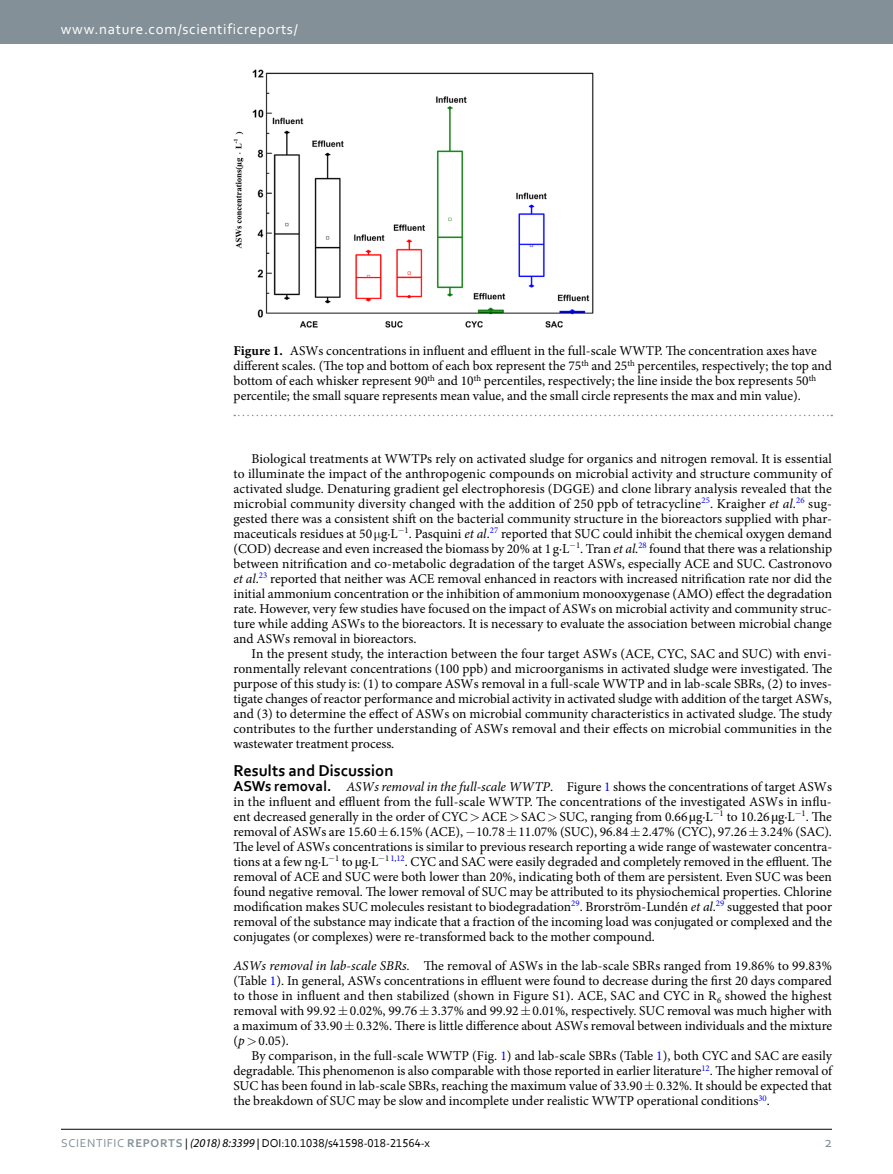
<style>
.page{position:relative;width:893px;height:1174px;background:#fff}
.page>*{position:absolute;margin:0;border:0;box-sizing:border-box;transform-origin:0 0}
.t1{font:700 16.5px "Corbel";color:#000}
.t2{font:15px "Corbel 2";letter-spacing:.045em;color:#fff}
.t3{font:15px "Corbel 2";color:#839097}
.t4{font:13.5px/15px "Minion Pro";color:#000;text-align:justify}
.t5{font:12px "Corbel";color:#000}
.s1{font-weight:700}
.s2{font-style:italic}
.s3{font-family:"Corbel";font-weight:700;font-size:15px}
.s4{color:#00f}
.s5{font-family:"STIX General"}
.s6{font-family:"Corbel 2";color:#839097}
.s7{font-family:"Corbel Bold 2";color:#839097}
.s8{font-family:"Corbel 2"}
.s9{font-family:"Myriad Pro";font-style:italic}
</style>
<div class="page">
<div style="left:0;top:0;width:893px;height:43px;background:#839097"></div>
<hr style="left:61px;top:1129px;width:771px;height:1px;background:#000">
<img style="left:233px;top:70px;width:360px;height:258px">
<svg style="left:234px;top:415px;width:598px;height:1px"></svg>
<p class="t2" style="left:61px;top:19px;width:238px">www.nature.com/scientificreports/</p>
<p class="t4" style="left:233px;top:344px;width:600px;text-align:left"><span class="s1">Figure 1.</span> ASWs concentrations in influent and effluent in the full-scale WWTP. The concentration axes have different scales. (The top and bottom of each box represent the 75<sup>th</sup> and 25<sup>th</sup> percentiles, respectively; the top and bottom of each whisker represent 90<sup>th</sup> and 10<sup>th</sup> percentiles, respectively; the line inside the box represents 50<sup>th </sup>percentile; the small square represents mean value, and the small circle represents the max and min value).</p>
<p class="t4" style="left:233px;top:451px;width:600px;text-indent:18px">Biological treatments at WWTPs rely on activated sludge for organics and nitrogen removal. It is essential to illuminate the impact of the anthropogenic compounds on microbial activity and structure community of activated sludge. Denaturing gradient gel electrophoresis (DGGE) and clone library analysis revealed that the microbial community diversity changed with the addition of 250 ppb of tetracycline<sup>25</sup>. Kraigher <span class="s2">et al</span>.<sup>26</sup> sug&shy;gested there was a consistent shift on the bacterial community structure in the bioreactors supplied with phar&shy;maceuticals residues at 50 g·L−<sup>1</sup>. Pasquini <span class="s2">et al</span>.<sup>27</sup> reported that SUC could inhibit the chemical oxygen demand (COD) decrease and even increased the biomass by 20% at 1g·L−<sup>1</sup>. Tran <span class="s2">et al</span>.<sup>28</sup> found that there was a relationship between nitrification and co-metabolic degradation of the target ASWs, especially ACE and SUC. Castronovo <span class="s2">et al</span>.<sup>23</sup> reported that neither was ACE removal enhanced in reactors with increased nitrification rate nor did the initial ammonium concentration or the inhibition of ammonium monooxygenase (AMO) effect the degradation rate. However, very few studies have focused on the impact of ASWs on microbial activity and community struc&shy;ture while adding ASWs to the bioreactors. It is necessary to evaluate the association between microbial change and ASWs removal in bioreactors.</p>
<p class="t4" style="left:233px;top:646px;width:600px;text-indent:18px">In the present study, the interaction between the four target ASWs (ACE, CYC, SAC and SUC) with envi&shy;ronmentally relevant concentrations (100 ppb) and microorganisms in activated sludge were investigated. The purpose of this study is: (1) to compare ASWs removal in a full-scale WWTP and in lab-scale SBRs, (2) to inves&shy;tigate changes of reactor performance and microbial activity in activated sludge with addition of the target ASWs, and (3) to determine the effect of ASWs on microbial community characteristics in activated sludge. The study contributes to the further understanding of ASWs removal and their effects on microbial communities in the wastewater treatment process.</p>
<p class="t1" style="left:233px;top:759px;width:162px">Results and Discussion</p>
<p class="t4" style="left:233px;top:778px;width:600px"><span class="s3">ASWs removal.</span> <span class="s2">ASWs removal in the full-scale WWTP</span>. Figure <span class="s4">1</span> shows the concentrations of target ASWs in the influent and effluent from the full-scale WWTP. The concentrations of the investigated ASWs in influ&shy;ent decreased generally in the order of CYC ACE SAC SUC, ranging from 0.66 <span class="s5">µ</span>g·L−<sup>1</sup> to 10.26 <span class="s5">µ</span>g·L−<sup>1</sup>. The removal of ASWs are 15.60 6.15% (ACE), −10.78 11.07% (SUC), 96.84 2.47% (CYC), 97.26 3.24% (SAC).<br>The level of ASWs concentrations is similar to previous research reporting a wide range of wastewater concentra&shy;tions at a few ng·L−<sup>1</sup> to <span class="s5">µ</span>g·L−<sup>1</sup><sup>1</sup><sup>,</sup><sup>12</sup>. CYC and SAC were easily degraded and completely removed in the effluent. The removal of ACE and SUC were both lower than 20%, indicating both of them are persistent. Even SUC was been found negative removal. The lower removal of SUC may be attributed to its physiochemical properties. Chlorine modification makes SUC molecules resistant to biodegradation<sup>29</sup>. Brorström-Lundén <span class="s2">et al</span>.<sup>29</sup> suggested that poor removal of the substance may indicate that a fraction of the incoming load was conjugated or complexed and the conjugates (or complexes) were re-transformed back to the mother compound.</p>
<p class="t4" style="left:233px;top:958px;width:600px"><span class="s2">ASWs removal in lab-scale SBRs.</span> The removal of ASWs in the lab-scale SBRs ranged from 19.86% to 99.83% (Table <span class="s4">1</span>). In general, ASWs concentrations in effluent were found to decrease during the first 20 days compared to those in influent and then stabilized (shown in Figure S1). ACE, SAC and CYC in R<sub>6</sub> showed the highest removal with 99.92 0.02%, 99.76 3.37% and 99.92 0.01%, respectively. SUC removal was much higher with a maximum of 33.90 0.32%. There is little difference about ASWs removal between individuals and the mixture (<span class="s2">p</span> 0.05).</p>
<p class="t4" style="left:233px;top:1048px;width:600px;text-indent:18px">By comparison, in the full-scale WWTP (Fig. <span class="s4">1</span>) and lab-scale SBRs (Table <span class="s4">1</span>), both CYC and SAC are easily degradable. This phenomenon is also comparable with those reported in earlier literature<sup>12</sup>. The higher removal of SUC has been found in lab-scale SBRs, reaching the maximum value of 33.90 0.32%. It should be expected that the breakdown of SUC may be slow and incomplete under realistic WWTP operational conditions<sup>30</sup>.</p>
<p class="t5" style="left:61px;top:1135px;width:370px"><span class="s6">SCiENtifiC</span> <span class="s7">REPORTS</span> <span class="s8">|</span> <span class="s9">(2018) 8:3399</span> | DOI:10.1038/s41598-018-21564-x</p>
<p class="t3" style="left:824px;top:1132px;width:9px">2</p>
</div>
